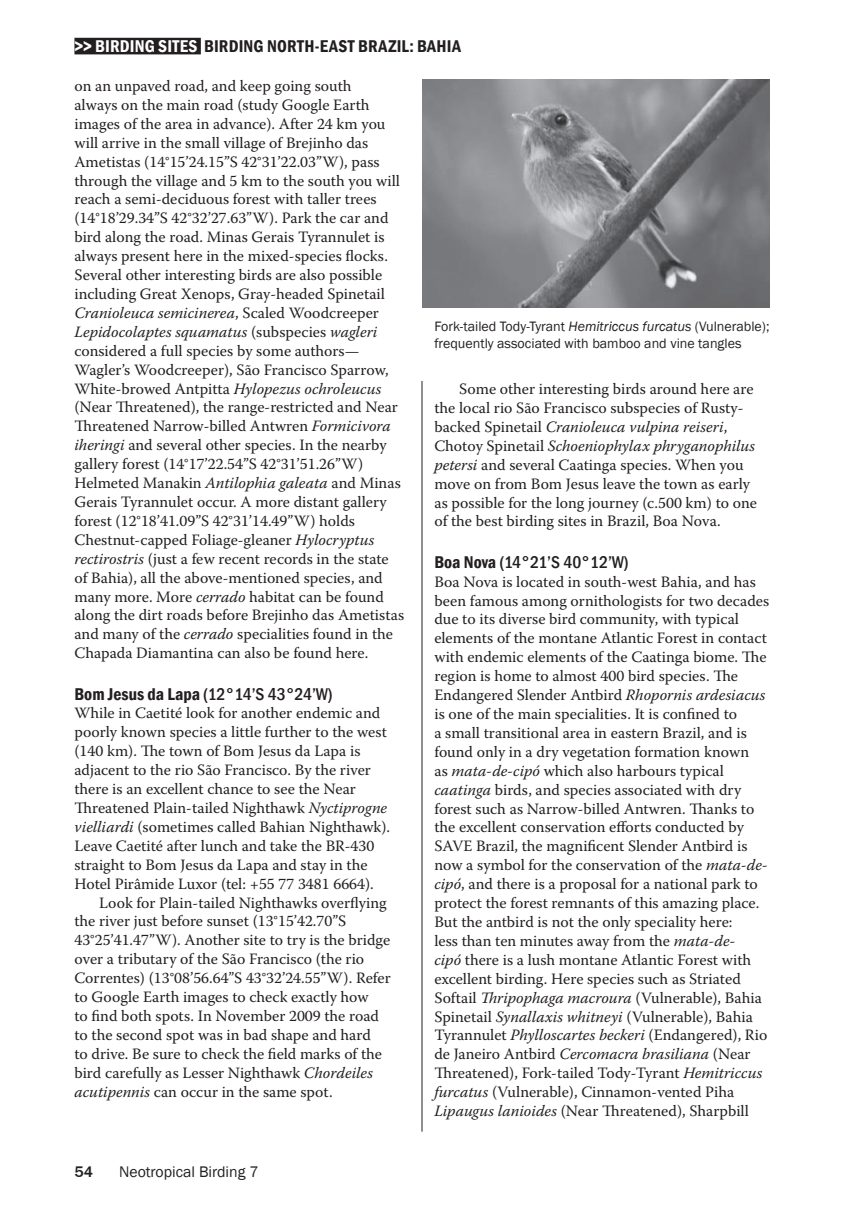
<style>
.page{position:relative;width:844px;height:1221px;background:#fff}
.page>*{position:absolute;margin:0;border:0;box-sizing:border-box;transform-origin:0 0}
.t1{font:500 condensed 17.5px "Franklin Gothic";letter-spacing:-.02em;color:#231f20}
.t2{font:600 condensed 17.5px "Franklin Gothic";letter-spacing:.01em;color:#231f20}
.t3{font:15.75px/18.9px "Warnock Pro";color:#231f20}
.t4{font:15.75px "Franklin Gothic";color:#231f20}
.t5{font:500 15.75px "Franklin Gothic";color:#231f20}
.t6{font:14px/16.6px "Franklin Gothic";color:#231f20}
.s1{color:#fff}
.s2{font-style:italic}
.s3{font-weight:600}
</style>
<div class="page">
<div style="left:74px;top:38px;width:127px;height:16px;background:#231f20"></div>
<hr style="left:421px;top:79px;width:1px;height:1052px;background:#231f20">
<img style="left:422px;top:79px;width:347px;height:228px">
<p class="t2" style="left:74px;top:34px;width:388px"><span class="s1">&gt;&gt; BIRDING SITES</span> BIRDING NORTH-EAST BRAZIL: BAHIA</p>
<p class="t3" style="left:74px;top:76px;width:331px">on an unpaved road, and keep going south<br>always on the main road (study Google Earth images of the area in advance). After 24 km you will arrive in the small village of Brejinho das Ametistas (14°15’24.15”S 42°31’22.03”W), pass through the village and 5 km to the south you will reach a semi-deciduous forest with taller trees (14°18’29.34”S 42°32’27.63”W). Park the car and bird along the road. Minas Gerais Tyrannulet is always present here in the mixed-species flocks.<br>Several other interesting birds are also possible including Great Xenops, Gray-headed Spinetail <span class="s2">Cranioleuca semicinerea</span>, Scaled Woodcreeper <span class="s2">Lepidocolaptes squamatus</span> (subspecies <span class="s2">wagleri </span>considered a full species by some authors— Wagler’s Woodcreeper), São Francisco Sparrow, White-browed Antpitta <span class="s2">Hylopezus ochroleucus </span>(Near Threatened), the range-restricted and Near Threatened Narrow-billed Antwren <span class="s2">Formicivora iheringi</span> and several other species. In the nearby gallery forest (14°17’22.54”S 42°31’51.26”W)<br>Helmeted Manakin <span class="s2">Antilophia galeata</span> and Minas Gerais Tyrannulet occur. A more distant gallery forest (12°18’41.09”S 42°31’14.49”W) holds Chestnut-capped Foliage-gleaner <span class="s2">Hylocryptus rectirostris</span> (just a few recent records in the state of Bahia), all the above-mentioned species, and many more. More <span class="s2">cerrado</span> habitat can be found along the dirt roads before Brejinho das Ametistas and many of the <span class="s2">cerrado</span> specialities found in the Chapada Diamantina can also be found here.</p>
<p class="t1" style="left:74px;top:682px;width:259px"><span class="s3">BOM JESUS DA LAPA</span> (12°14’S 43°24’W)</p>
<p class="t3" style="left:74px;top:703px;width:317px">While in Caetité look for another endemic and poorly known species a little further to the west (140 km). The town of Bom Jesus da Lapa is adjacent to the rio São Francisco. By the river there is an excellent chance to see the Near Threatened Plain-tailed Nighthawk <span class="s2">Nyctiprogne vielliardi</span> (sometimes called Bahian Nighthawk).<br>Leave Caetité after lunch and take the BR-430 straight to Bom Jesus da Lapa and stay in the Hotel Pirâmide Luxor (tel: +55 77 3481 6664).</p>
<p class="t3" style="left:74px;top:892px;width:318px;text-indent:25px">Look for Plain-tailed Nighthawks overflying the river just before sunset (13°15’42.70”S 43°25’41.47”W). Another site to try is the bridge over a tributary of the São Francisco (the rio Correntes) (13°08’56.64”S 43°32’24.55”W). Refer to Google Earth images to check exactly how<br>to find both spots. In November 2009 the road to the second spot was in bad shape and hard<br>to drive. Be sure to check the field marks of the bird carefully as Lesser Nighthawk <span class="s2">Chordeiles acutipennis</span> can occur in the same spot.</p>
<p class="t6" style="left:434px;top:318px;width:336px">Fork-tailed Tody-Tyrant <span class="s2">Hemitriccus furcatus</span> (Vulnerable); frequently associated with bamboo and vine tangles</p>
<p class="t3" style="left:434px;top:379px;width:324px;text-indent:25px">Some other interesting birds around here are the local rio São Francisco subspecies of Rusty&shy;backed Spinetail <span class="s2">Cranioleuca vulpina reiseri</span>, Chotoy Spinetail <span class="s2">Schoeniophylax phryganophilus petersi</span> and several Caatinga species. When you move on from Bom Jesus leave the town as early as possible for the long journey (c.500 km) to one of the best birding sites in Brazil, Boa Nova.</p>
<p class="t1" style="left:434px;top:550px;width:196px"><span class="s3">BOA NOVA</span> (14°21’S 40°12’W)</p>
<p class="t3" style="left:434px;top:571px;width:336px">Boa Nova is located in south-west Bahia, and has been famous among ornithologists for two decades due to its diverse bird community, with typical elements of the montane Atlantic Forest in contact with endemic elements of the Caatinga biome. The region is home to almost 400 bird species. The Endangered Slender Antbird <span class="s2">Rhopornis ardesiacus </span>is one of the main specialities. It is confined to<br>a small transitional area in eastern Brazil, and is found only in a dry vegetation formation known<br>as <span class="s2">mata-de-cipó</span> which also harbours typical <span class="s2">caatinga</span> birds, and species associated with dry forest such as Narrow-billed Antwren. Thanks to the excellent conservation efforts conducted by SAVE Brazil, the magnificent Slender Antbird is now a symbol for the conservation of the <span class="s2">mata-de&shy;cipó</span>, and there is a proposal for a national park to protect the forest remnants of this amazing place.<br>But the antbird is not the only speciality here:<br>less than ten minutes away from the <span class="s2">mata-de-<br>cipó</span> there is a lush montane Atlantic Forest with excellent birding. Here species such as Striated Softail <span class="s2">Thripophaga macroura</span> (Vulnerable), Bahia Spinetail <span class="s2">Synallaxis whitneyi</span> (Vulnerable), Bahia Tyrannulet <span class="s2">Phylloscartes beckeri</span> (Endangered), Rio de Janeiro Antbird <span class="s2">Cercomacra brasiliana</span> (Near Threatened), Fork-tailed Tody-Tyrant <span class="s2">Hemitriccus furcatus</span> (Vulnerable), Cinnamon-vented Piha <span class="s2">Lipaugus lanioides</span> (Near Threatened), Sharpbill</p>
<p class="t5" style="left:74px;top:1161px;width:20px">54</p>
<p class="t4" style="left:119px;top:1161px;width:141px">Neotropical Birding 7</p>
</div>
